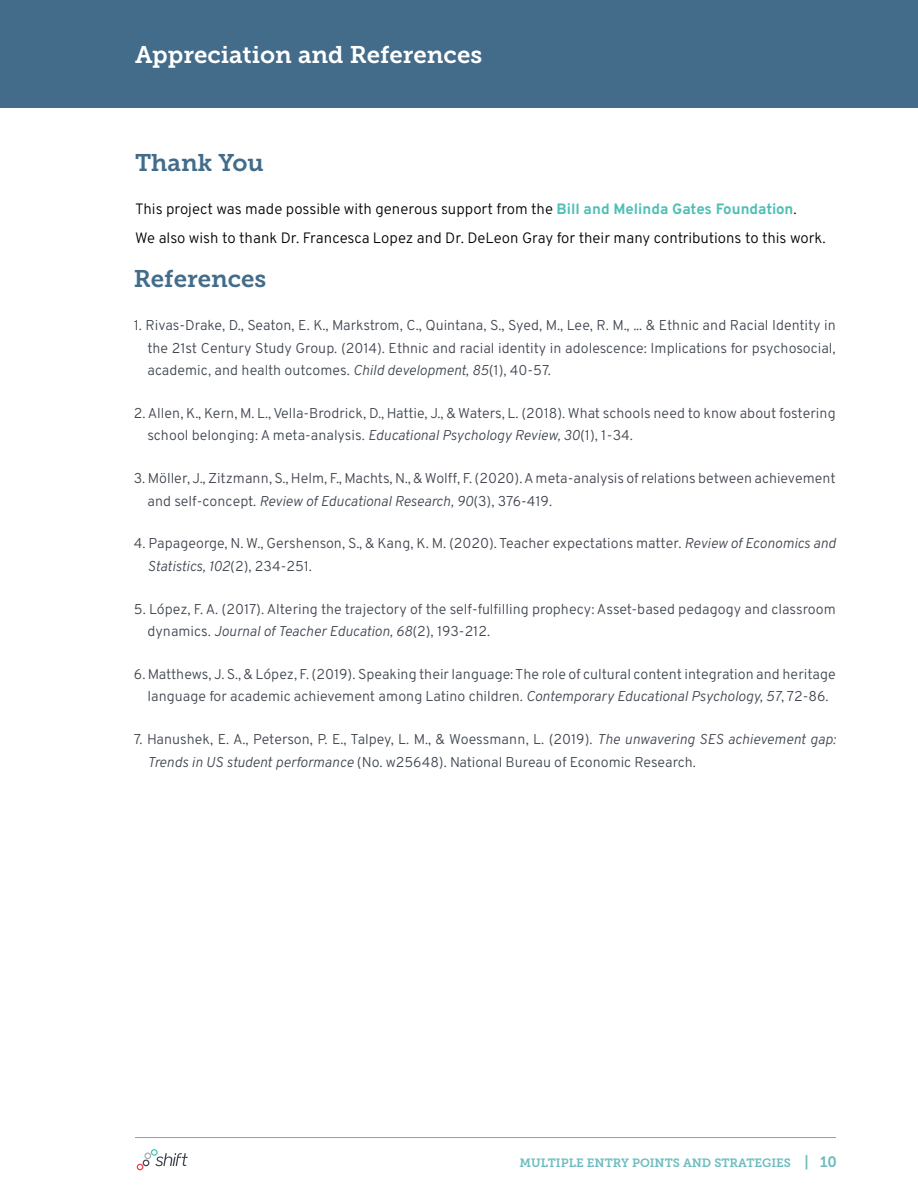
<style>
.page{position:relative;width:918px;height:1188px;background:#fff}
.page>*{position:absolute;margin:0;border:0;box-sizing:border-box;transform-origin:0 0}
.t1{font:24px "Museo Slab 700";color:#fff}
.t2{font:24px "Museo Slab 700";color:#426c8a}
.t3{font:15px/29.2px "Overpass";color:#000}
.t4{font:14.25px/22.5px "Overpass";color:#3f454f}
.t5{font:12px "Museo Slab 700";color:#6dbdbe}
.s1{font-weight:700;color:#4ebfb4}
.s2{font-style:italic}
.s3{font-size:15px}
</style>
<div class="page">
<hr style="left:135px;top:1137px;width:701px;height:1px;background:#4ebfb4">
<div style="left:0;top:0;width:918px;height:108px;background:#426c8a"></div>
<svg style="left:137px;top:1149px;width:51px;height:21px"></svg>
<h1 class="t1" style="left:135px;top:41px;width:349px">Appreciation and References</h1>
<h1 class="t2" style="left:135px;top:149px;width:130px">Thank You</h1>
<p class="t3" style="left:135px;top:196px;width:692px">This project was made possible with generous support from the <span class="s1">Bill and Melinda Gates Foundation</span>.<br>We also wish to thank Dr. Francesca Lopez and Dr. DeLeon Gray for their many contributions to this work.</p>
<h1 class="t2" style="left:134px;top:266px;width:134px">References</h1>
<p class="t4" style="left:147px;top:315px;width:690px;text-align:justify;text-indent:-13px">1. Rivas‐Drake, D., Seaton, E. K., Markstrom, C., Quintana, S., Syed, M., Lee, R. M., ... &amp; Ethnic and Racial Identity in the 21st Century Study Group. (2014). Ethnic and racial identity in adolescence: Implications for psychosocial, academic, and health outcomes. <span class="s2">Child development, 85</span>(1), 40-57.</p>
<p class="t4" style="left:147px;top:403px;width:690px;text-indent:-13px">2. Allen, K., Kern, M. L., Vella-Brodrick, D., Hattie, J., &amp; Waters, L. (2018). What schools need to know about fostering school belonging: A meta-analysis. <span class="s2">Educational Psychology Review, 30</span>(1), 1-34.</p>
<p class="t4" style="left:147px;top:468px;width:690px;text-indent:-13px">3. Möller, J., Zitzmann, S., Helm, F., Machts, N., &amp; Wolff, F. (2020). A meta-analysis of relations between achievement and self-concept. <span class="s2">Review of Educational Research, 90</span>(3), 376-419.</p>
<p class="t4" style="left:147px;top:534px;width:690px;text-indent:-14px">4. Papageorge, N. W., Gershenson, S., &amp; Kang, K. M. (2020). Teacher expectations matter. <span class="s2">Review of Economics and<br>Statistics, 102</span>(2), 234-251.</p>
<p class="t4" style="left:147px;top:599px;width:690px;text-indent:-13px">5. López, F. A. (2017). Altering the trajectory of the self-fulfilling prophecy: Asset-based pedagogy and classroom dynamics. <span class="s2">Journal of Teacher Education, 68</span>(2), 193-212.</p>
<p class="t4" style="left:134px;top:664px;width:703px;text-align:center">6. Matthews, J. S., &amp; López, F. (2019). Speaking their language: The role of cultural content integration and heritage language for academic achievement among Latino children. <span class="s2">Contemporary Educational Psychology, 57</span>, 72-86.</p>
<p class="t4" style="left:147px;top:729px;width:690px;text-indent:-13px">7. Hanushek, E. A., Peterson, P. E., Talpey, L. M., &amp; Woessmann, L. (2019). <span class="s2">The unwavering SES achievement gap:<br>Trends in US student performance</span> (No. w25648). National Bureau of Economic Research.</p>
<p class="t5" style="left:520px;top:1156px;width:319px">MULTIPLE ENTRY POINTS AND STRATEGIES <span class="s3">| 10</span></p>
</div>
